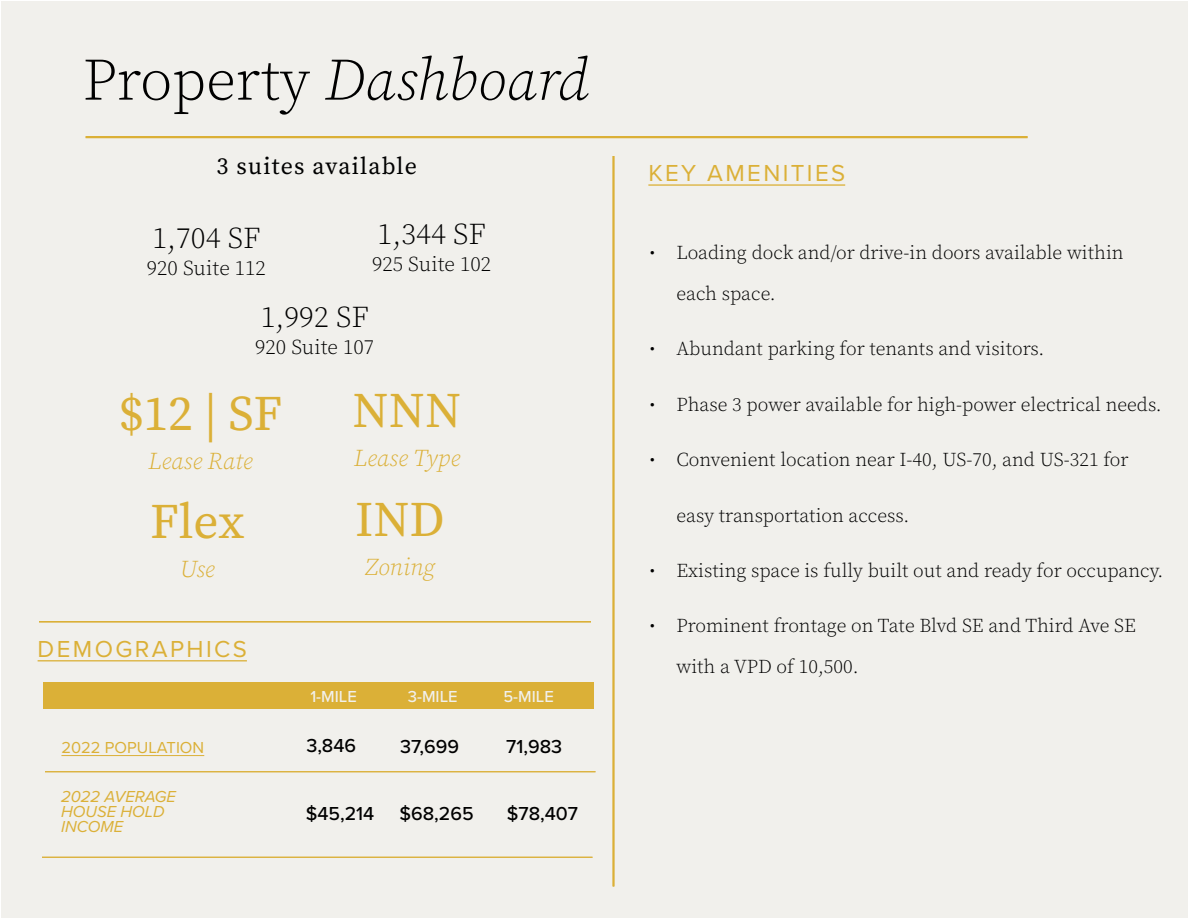
<style>
.page{position:relative;width:1188px;height:918px;background:#fff}
.page>*{position:absolute;margin:0;border:0;box-sizing:border-box;transform-origin:0 0}
.t1{font:italic 300 59.25px "Source Serif Pro";color:#000}
.t2{font:49.5px "Source Serif Pro";color:#dbb037}
.t3{font:300 30px "Source Serif Pro";color:#000}
.t4{font:italic 300 24px "Source Serif Pro";color:#dbb037}
.t5{font:24px "Proxima Nova";letter-spacing:.1em;color:#dbb037}
.t6{font:24px "Source Serif Pro";letter-spacing:.05em;color:#000}
.t7{font:300 21px "Source Serif Pro";color:#000}
.t8{font:300 19.5px/40.5px "Source Serif Pro";color:#000}
.t9{font:500 19.5px "Proxima Nova";color:#000}
.t10{font:italic 16.5px/15px "Proxima Nova";color:#dbb037}
.t11{font:500 16.5px "Proxima Nova";color:#f1f0ec}
.t12{font:16.5px "Proxima Nova";color:#dbb037}
.s1{font-style:normal}
</style>
<div class="page">
<div style="left:2px;top:2px;width:1186px;height:916px;background:#f1f0ec"></div>
<hr style="left:86px;top:136px;width:942px;height:2px;background:#dbb037">
<hr style="left:612px;top:156px;width:3px;height:730px;background:#dbb037">
<hr style="left:39px;top:621px;width:552px;height:1px;background:#dbb037">
<hr style="left:38px;top:660px;width:209px;height:1px;background:#dbb037">
<div style="left:44px;top:682px;width:550px;height:28px;background:#dbb037"></div>
<hr style="left:61px;top:755px;width:143px;height:1px;background:#dbb037">
<hr style="left:45px;top:771px;width:551px;height:1px;background:#dbb037">
<hr style="left:42px;top:857px;width:550px;height:1px;background:#dbb037">
<hr style="left:648px;top:184px;width:197px;height:2px;background:#dbb037">
<h1 class="t1" style="left:82px;top:55px;width:508px"><span class="s1">Property</span> Dashboard</h1>
<p class="t6" style="left:217px;top:156px;width:202px">3 suites available</p>
<h3 class="t3" style="left:152px;top:225px;width:110px">1,704 SF</h3>
<p class="t7" style="left:147px;top:259px;width:121px">920 Suite 112</p>
<h3 class="t3" style="left:378px;top:222px;width:110px">1,344 SF</h3>
<p class="t7" style="left:372px;top:255px;width:121px">925 Suite 102</p>
<h3 class="t3" style="left:261px;top:304px;width:110px">1,992 SF</h3>
<p class="t7" style="left:255px;top:338px;width:121px">920 Suite 107</p>
<h2 class="t2" style="left:119px;top:392px;width:165px">$12 | SF</h2>
<p class="t4" style="left:148px;top:450px;width:106px">Lease Rate</p>
<h2 class="t2" style="left:150px;top:501px;width:96px">Flex</h2>
<p class="t4" style="left:180px;top:559px;width:36px">Use</p>
<p class="t5" style="left:38px;top:639px;width:211px">DEMOGRAPHICS</p>
<p class="t12" style="left:61px;top:741px;width:144px">2022 POPULATION</p>
<p class="t10" style="left:61px;top:789px;width:116px">2022 AVERAGE<br>HOUSE HOLD<br>INCOME</p>
<h2 class="t2" style="left:352px;top:389px;width:111px">NNN</h2>
<p class="t4" style="left:354px;top:447px;width:108px">Lease Type</p>
<h2 class="t2" style="left:355px;top:499px;width:91px">IND</h2>
<p class="t4" style="left:365px;top:557px;width:71px">Zoning</p>
<p class="t11" style="left:310px;top:689px;width:48px">1-MILE</p>
<p class="t11" style="left:408px;top:689px;width:51px">3-MILE</p>
<p class="t11" style="left:503px;top:689px;width:52px">5-MILE</p>
<p class="t9" style="left:306px;top:737px;width:51px">3,846</p>
<p class="t9" style="left:400px;top:738px;width:60px">37,699</p>
<p class="t9" style="left:506px;top:738px;width:57px">71,983</p>
<p class="t9" style="left:306px;top:805px;width:70px">$45,214</p>
<p class="t9" style="left:400px;top:805px;width:76px">$68,265</p>
<p class="t9" style="left:507px;top:805px;width:73px">$78,407</p>
<p class="t5" style="left:648px;top:163px;width:198px">KEY AMENITIES</p>
<p class="t8" style="left:677px;top:234px;width:449px;text-indent:-27px">• Loading dock and/or drive-in doors available within each space.</p>
<p class="t8" style="left:650px;top:330px;width:396px">• Abundant parking for tenants and visitors.</p>
<p class="t8" style="left:650px;top:385px;width:514px">• Phase 3 power available for high-power electrical needs.</p>
<p class="t8" style="left:649px;top:441px;width:481px">• Convenient location near I-40, US-70, and US-321 for</p>
<p class="t8" style="left:677px;top:496px;width:234px">easy transportation access.</p>
<p class="t8" style="left:649px;top:552px;width:515px">• Existing space is fully built out and ready for occupancy.</p>
<p class="t8" style="left:677px;top:607px;width:461px;text-indent:-27px">• Prominent frontage on Tate Blvd SE and Third Ave SE with a VPD of 10,500.</p>
</div>
